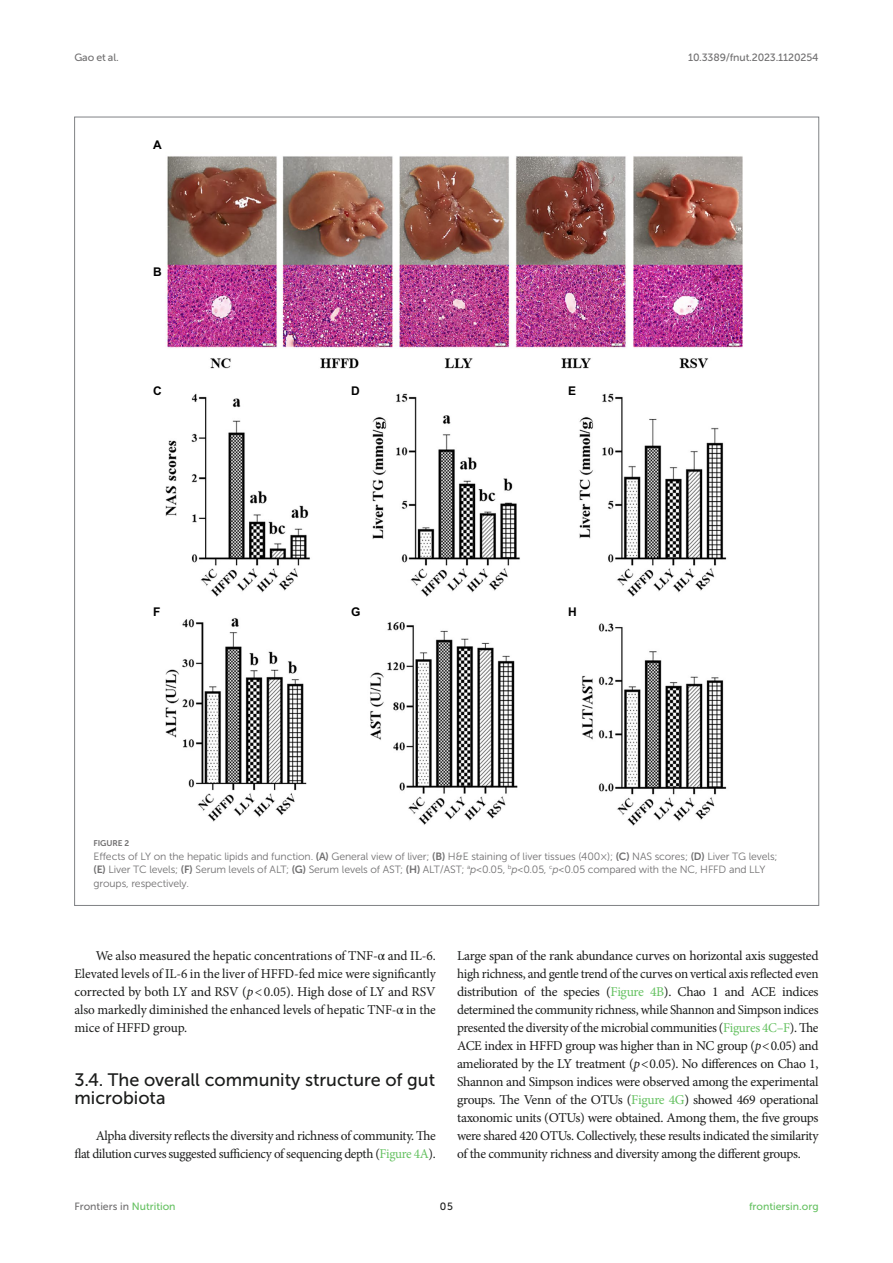
<style>
.page{position:relative;width:893px;height:1263px;background:#fff}
.page>*{position:absolute;margin:0;border:0;box-sizing:border-box;transform-origin:0 0}
.HEAD_2{font:18px/18px "Museo Sans 500";color:#1b1c1b}
.TEXT_FLUSH{font:13.5px/18px "Minion Pro";letter-spacing:-.025em;color:#1b1c1b;text-align:right}
.TEXT{font:13.5px/18px "Minion Pro";letter-spacing:-.005em;color:#1b1c1b;text-align:justify}
.t1{font:700 12px "Arial";color:#000}
.FIG_LEG{font:10.5px/13.5px "Museo Sans 300";letter-spacing:-.01em;color:#706f70}
.t2{font:10.5px "Museo Sans 500";letter-spacing:-.015em;color:#706f70}
.t3{font:10.5px "Museo Sans 500";color:#65c161}
.t4{font:10.5px "Museo Sans 500";color:#1b1c1b}
.FIG_HD{font:8.25px "Museo Sans 700";letter-spacing:-.01em;color:#706f70}
.s1{font-family:"Museo Sans 700"}
.s2{font-style:italic}
.s3{font-family:"STIX General"}
.s4{color:#65c161}
</style>
<div class="page">
<img style="left:165px;top:156px;width:578px;height:670px">
<p class="t2" style="left:74px;top:51px;width:46px">Gao et al.</p>
<p class="t2" style="left:688px;top:51px;width:132px">10.3389/fnut.2023.1120254</p>
<p class="t1" style="left:153px;top:136px;width:10px">A</p>
<p class="t1" style="left:153px;top:264px;width:10px">B</p>
<p class="t1" style="left:153px;top:383px;width:10px">C</p>
<p class="t1" style="left:351px;top:383px;width:10px">D</p>
<p class="t1" style="left:568px;top:383px;width:10px">E</p>
<p class="t1" style="left:153px;top:603px;width:9px">F</p>
<p class="t1" style="left:351px;top:603px;width:11px">G</p>
<p class="t1" style="left:568px;top:603px;width:10px">H</p>
<p class="FIG_HD" style="left:94px;top:838px;width:37px">FIGURE 2</p>
<p class="FIG_LEG" style="left:94px;top:849px;width:686px">Effects of LY on the hepatic lipids and function. <span class="s1">(A)</span> General view of liver; <span class="s1">(B)</span> H&amp;E staining of liver tissues (400×); <span class="s1">(C)</span> NAS scores; <span class="s1">(D)</span> Liver TG levels; <span class="s1">(E)</span> Liver TC levels; <span class="s1">(F)</span> Serum levels of ALT; <span class="s1">(G)</span> Serum levels of AST; <span class="s1">(H)</span> ALT/AST; <sup>a</sup><span class="s2">p</span> &lt; 0.05, <sup>b</sup><span class="s2">p</span> &lt; 0.05, <sup>c</sup><span class="s2">p</span> &lt; 0.05 compared with the NC, HFFD and LLY groups, respectively.</p>
<p class="TEXT" style="left:74px;top:947px;width:363px;text-indent:21px">We also measured the hepatic concentrations of TNF-<span class="s3">α</span> and IL-6.<br>Elevated levels of IL-6 in the liver of HFFD-fed mice were significantly corrected by both LY and RSV (<span class="s2">p</span>&lt;0.05). High dose of LY and RSV also markedly diminished the enhanced levels of hepatic TNF-<span class="s3">α</span> in the mice of HFFD group.</p>
<p class="HEAD_2" style="left:74px;top:1071px;width:362px">3.4. The overall community structure of gut microbiota</p>
<p class="TEXT_FLUSH" style="left:74px;top:1127px;width:363px">Alpha diversity reflects the diversity and richness of community. The<br>flat dilution curves suggested sufficiency of sequencing depth (<span class="s4">Figure 4A</span>).</p>
<p class="TEXT_FLUSH" style="left:457px;top:947px;width:363px;text-align:justify">Large span of the rank abundance curves on horizontal axis suggested high richness, and gentle trend of the curves on vertical axis reflected even distribution of the species (<span class="s4">Figure 4B</span>). Chao 1 and ACE indices determined the community richness, while Shannon and Simpson indices presented the diversity of the microbial communities (<span class="s4">Figures 4C–F</span>). The ACE index in HFFD group was higher than in NC group (<span class="s2">p</span>&lt;0.05) and ameliorated by the LY treatment (<span class="s2">p</span>&lt;0.05). No differences on Chao 1, Shannon and Simpson indices were observed among the experimental groups. The Venn of the OTUs (<span class="s4">Figure 4G</span>) showed 469 operational taxonomic units (OTUs) were obtained. Among them, the five groups were shared 420 OTUs. Collectively, these results indicated the similarity of the community richness and diversity among the different groups.</p>
<p class="t2" style="left:74px;top:1200px;width:103px">Frontiers in <span class="s4">Nutrition</span></p>
<p class="t4" style="left:440px;top:1200px;width:14px">05</p>
<p class="t3" style="left:749px;top:1200px;width:71px">frontiersin.org</p>
</div>
